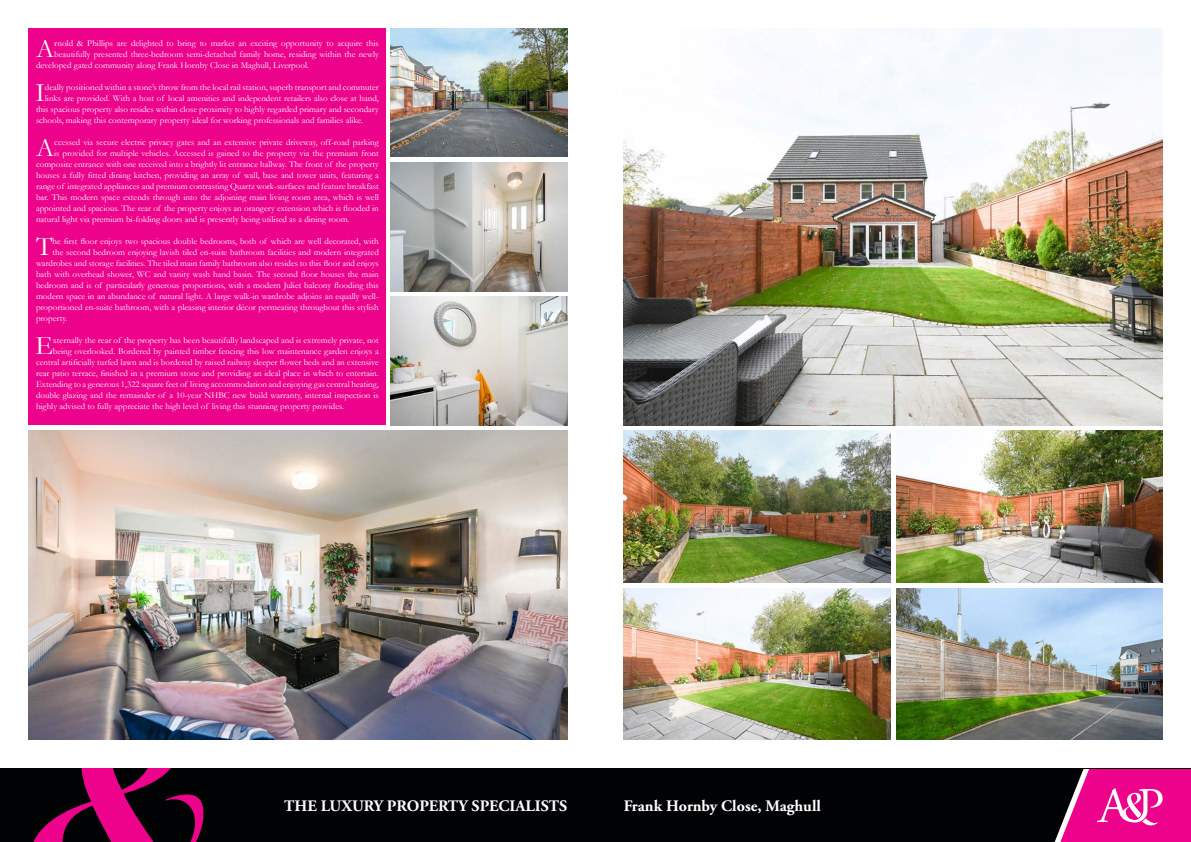
<style>
.page{position:relative;width:1191px;height:842px;background:#fff}
.page>*{position:absolute;margin:0;border:0;box-sizing:border-box;transform-origin:0 0}
.t1{font:26.6px "Garamond";color:#fff}
.t2{font:700 16px "Adobe Garamond Pro";color:#fff}
.t3{font:9px "Garamond";color:#fff}
</style>
<div class="page">
<div style="left:0;top:769px;width:1191px;height:73px;background:#010203"></div>
<svg style="left:33px;top:769px;width:171px;height:73px"></svg>
<svg style="left:1054px;top:769px;width:137px;height:73px"></svg>
<img style="left:28px;top:431px;width:539px;height:309px">
<div style="left:28px;top:28px;width:358px;height:397px;background:#ed028c"></div>
<img style="left:624px;top:28px;width:538px;height:397px">
<img style="left:896px;top:588px;width:266px;height:152px">
<img style="left:624px;top:588px;width:266px;height:152px">
<img style="left:896px;top:431px;width:266px;height:152px">
<img style="left:624px;top:431px;width:266px;height:152px">
<img style="left:390px;top:297px;width:177px;height:128px">
<img style="left:390px;top:163px;width:177px;height:128px">
<img style="left:390px;top:28px;width:177px;height:129px">
<p class="t1" style="left:36px;top:31px;width:20px">A</p>
<p class="t3" style="left:54px;top:37px;width:326px">rnold &amp; Phillips are delighted to bring to market an exciting opportunity to acquire this</p>
<p class="t3" style="left:54px;top:48px;width:326px">beautifully presented three-bedroom semi-detached family home, residing within the newly</p>
<p class="t3" style="left:36px;top:59px;width:274px">developed gated community along Frank Hornby Close in Maghull, Liverpool.</p>
<p class="t1" style="left:35px;top:75px;width:11px">I</p>
<p class="t3" style="left:45px;top:81px;width:335px">deally positioned within a stone’s throw from the local rail station, superb transport and commuter</p>
<p class="t3" style="left:45px;top:92px;width:335px">links are provided. With a host of local amenities and independent retailers also close at hand,</p>
<p class="t3" style="left:36px;top:103px;width:344px">this spacious property also resides within close proximity to highly regarded primary and secondary</p>
<p class="t3" style="left:36px;top:114px;width:329px">schools, making this contemporary property ideal for working professionals and families alike.</p>
<p class="t1" style="left:36px;top:130px;width:20px">A</p>
<p class="t3" style="left:54px;top:136px;width:326px">ccessed via secure electric privacy gates and an extensive private driveway, off-road parking</p>
<p class="t3" style="left:54px;top:147px;width:326px">is provided for multiple vehicles. Accessed is gained to the property via the premium front</p>
<p class="t3" style="left:36px;top:158px;width:344px">composite entrance with one received into a brightly lit entrance hallway. The front of the property</p>
<p class="t3" style="left:36px;top:169px;width:344px">houses a fully fitted dining kitchen, providing an array of wall, base and tower units, featuring a</p>
<p class="t3" style="left:36px;top:180px;width:344px">range of integrated appliances and premium contrasting Quartz work-surfaces and feature breakfast</p>
<p class="t3" style="left:36px;top:191px;width:344px">bar. This modern space extends through into the adjoining main living room area, which is well</p>
<p class="t3" style="left:36px;top:202px;width:344px">appointed and spacious. The rear of the property enjoys an orangery extension which is flooded in</p>
<p class="t3" style="left:36px;top:213px;width:315px">natural light via premium bi-folding doors and is presently being utilised as a dining room.</p>
<p class="t1" style="left:36px;top:229px;width:18px">T</p>
<p class="t3" style="left:52px;top:235px;width:328px">he first floor enjoys two spacious double bedrooms, both of which are well decorated, with</p>
<p class="t3" style="left:52px;top:246px;width:328px">the second bedroom enjoying lavish tiled en-suite bathroom facilities and modern integrated</p>
<p class="t3" style="left:36px;top:257px;width:344px">wardrobes and storage facilities. The tiled main family bathroom also resides to this floor and enjoys</p>
<p class="t3" style="left:36px;top:268px;width:344px">bath with overhead shower, WC and vanity wash hand basin. The second floor houses the main</p>
<p class="t3" style="left:36px;top:279px;width:344px">bedroom and is of particularly generous proportions, with a modern Juliet balcony flooding this</p>
<p class="t3" style="left:36px;top:290px;width:344px">modern space in an abundance of natural light. A large walk-in wardrobe adjoins an equally well-</p>
<p class="t3" style="left:36px;top:301px;width:344px">proportioned en-suite bathroom, with a pleasing interior décor permeating throughout this stylish</p>
<p class="t3" style="left:36px;top:312px;width:33px">property.</p>
<p class="t1" style="left:35px;top:328px;width:19px">E</p>
<p class="t3" style="left:53px;top:334px;width:327px">xternally the rear of the property has been beautifully landscaped and is extremely private, not</p>
<p class="t3" style="left:53px;top:345px;width:327px">being overlooked. Bordered by painted timber fencing this low maintenance garden enjoys a</p>
<p class="t3" style="left:36px;top:356px;width:344px">central artificially turfed lawn and is bordered by raised railway sleeper flower beds and an extensive</p>
<p class="t3" style="left:36px;top:367px;width:344px">rear patio terrace, finished in a premium stone and providing an ideal place in which to entertain.</p>
<p class="t3" style="left:36px;top:378px;width:344px">Extending to a generous 1,322 square feet of living accommodation and enjoying gas central heating,</p>
<p class="t3" style="left:36px;top:389px;width:344px">double glazing and the remainder of a 10-year NHBC new build warranty, internal inspection is</p>
<p class="t3" style="left:36px;top:400px;width:309px">highly advised to fully appreciate the high level of living this stunning property provides.</p>
<p class="t2" style="left:284px;top:797px;width:284px">THE LUXURY PROPERTY SPECIALISTS</p>
<p class="t2" style="left:624px;top:797px;width:198px">Frank Hornby Close, Maghull</p>
</div>
